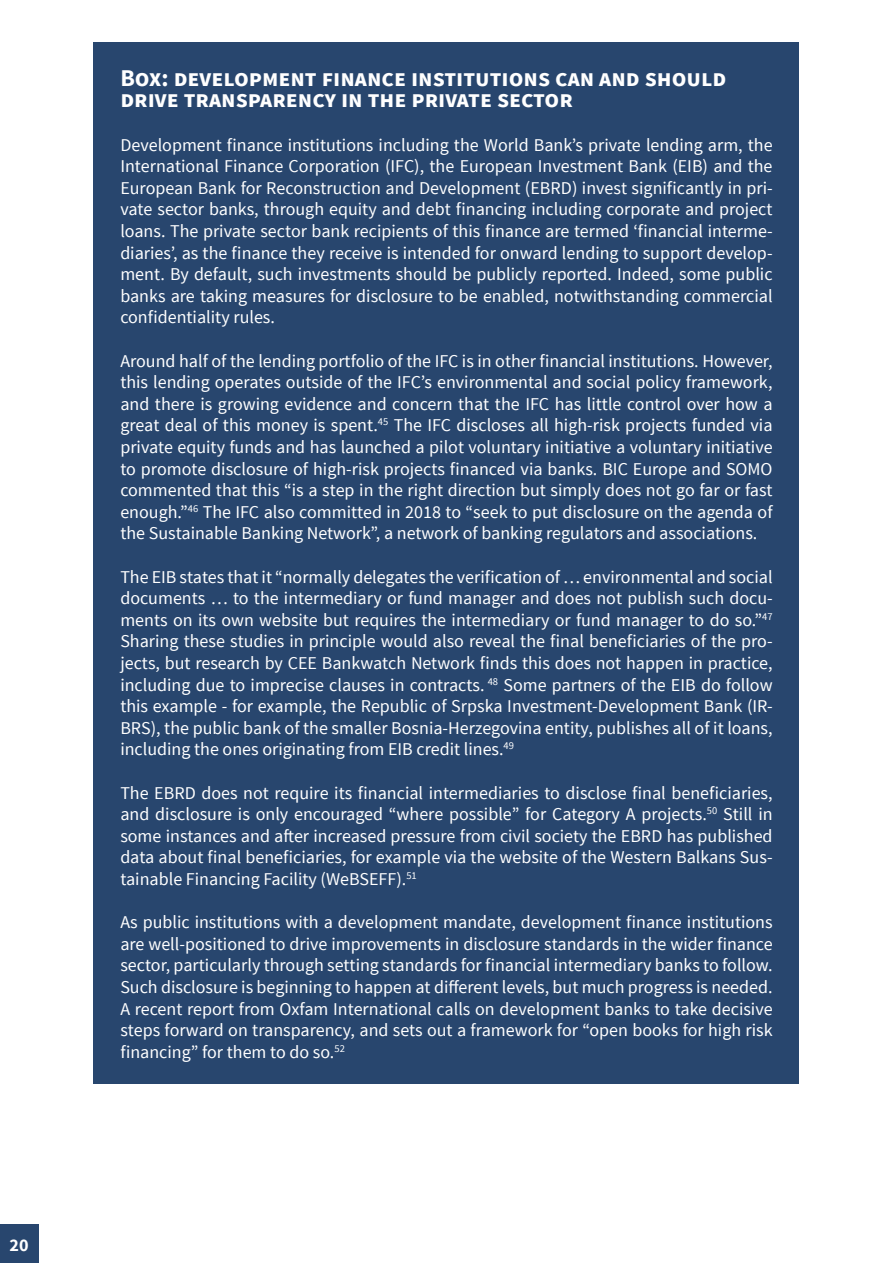
<style>
.page{position:relative;width:893px;height:1263px;background:#fff}
.page>*{position:absolute;margin:0;border:0;box-sizing:border-box;transform-origin:0 0}
.t1{font:700 24px/21.6px "Source Sans Pro";color:#fff}
.t2{font:18px/21.6px "Source Sans Pro";color:#fff;text-align:justify}
.t3{font:700 18px "Source Sans Pro";color:#fff}
</style>
<div class="page">
<div style="left:0;top:1225px;width:38px;height:38px;background:#28466e"></div>
<div style="left:94px;top:43px;width:705px;height:1041px;background:#28466e"></div>
<p class="t3" style="left:10px;top:1233px;width:21px">20</p>
<h1 class="t1" style="left:120px;top:68px;width:608px">Box: development finance institutions can and should drive transparency in the private sector</h1>
<p class="t2" style="left:120px;top:134px;width:654px">Development finance institutions including the World Bank’s private lending arm, the International Finance Corporation (IFC), the European Investment Bank (EIB) and the European Bank for Reconstruction and Development (EBRD) invest significantly in pri&shy;vate sector banks, through equity and debt financing including corporate and project loans. The private sector bank recipients of this finance are termed ‘financial interme&shy;diaries’, as the finance they receive is intended for onward lending to support develop&shy;ment. By default, such investments should be publicly reported. Indeed, some public banks are taking measures for disclosure to be enabled, notwithstanding commercial confidentiality rules.</p>
<p class="t2" style="left:120px;top:350px;width:654px">Around half of the lending portfolio of the IFC is in other financial institutions. However, this lending operates outside of the IFC’s environmental and social policy framework, and there is growing evidence and concern that the IFC has little control over how a great deal of this money is spent.<sup>45</sup> The IFC discloses all high-risk projects funded via private equity funds and has launched a pilot voluntary initiative a voluntary initiative to promote disclosure of high-risk projects financed via banks. BIC Europe and SOMO commented that this “is a step in the right direction but simply does not go far or fast enough.”<sup>46</sup> The IFC also committed in 2018 to “seek to put disclosure on the agenda of the Sustainable Banking Network”, a network of banking regulators and associations.</p>
<p class="t2" style="left:120px;top:566px;width:654px">The EIB states that it “normally delegates the verification of … environmental and social documents … to the intermediary or fund manager and does not publish such docu&shy;ments on its own website but requires the intermediary or fund manager to do so.”<sup>47<br></sup>Sharing these studies in principle would also reveal the final beneficiaries of the pro&shy;jects, but research by CEE Bankwatch Network finds this does not happen in practice, including due to imprecise clauses in contracts. <sup>48</sup> Some partners of the EIB do follow this example - for example, the Republic of Srpska Investment-Development Bank (IR-BRS), the public bank of the smaller Bosnia-Herzegovina entity, publishes all of it loans, including the ones originating from EIB credit lines.<sup>49</sup></p>
<p class="t2" style="left:120px;top:782px;width:654px">The EBRD does not require its financial intermediaries to disclose final beneficiaries, and disclosure is only encouraged “where possible” for Category A projects.<sup>50</sup> Still in some instances and after increased pressure from civil society the EBRD has published data about final beneficiaries, for example via the website of the Western Balkans Sus&shy;tainable Financing Facility (WeBSEFF).<sup>51</sup></p>
<p class="t2" style="left:120px;top:912px;width:654px">As public institutions with a development mandate, development finance institutions are well-positioned to drive improvements in disclosure standards in the wider finance sector, particularly through setting standards for financial intermediary banks to follow.<br>Such disclosure is beginning to happen at different levels, but much progress is needed.<br>A recent report from Oxfam International calls on development banks to take decisive steps forward on transparency, and sets out a framework for “open books for high risk financing” for them to do so.<sup>52</sup></p>
</div>
